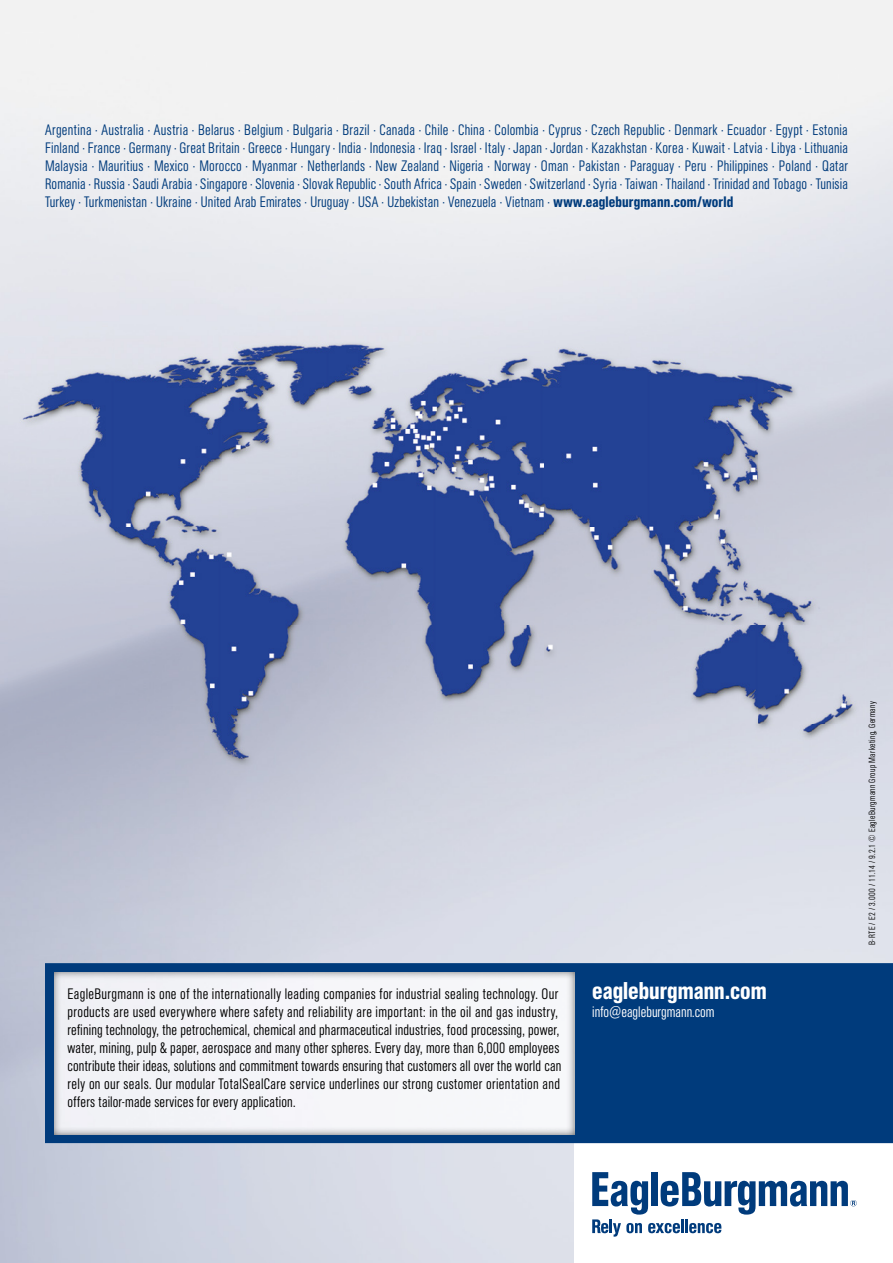
<style>
.page{position:relative;width:893px;height:1263px;background:#fff}
.page>*{position:absolute;margin:0;border:0;box-sizing:border-box;transform-origin:0 0}
.t1{font:500 condensed 24px "AG Book Pro";color:#fff}
.t2{font:300 condensed 15px/18px "AG Book Pro";letter-spacing:.01em;color:#003b7c;text-align:justify}
.t3{font:300 condensed 15px/18px "AG Book Pro";letter-spacing:.02em;color:#000}
.t4{font:300 condensed 15px "AG Book Pro";color:#fff}
.t5{font:300 condensed 9px "AG Book Pro";letter-spacing:.035em;color:#000}
.s1{font-weight:500}
</style>
<div class="page">
<img style="left:8px;top:331px;width:858px;height:443px">
<div style="left:45px;top:963px;width:848px;height:180px;background:#003b7c"></div>
<img style="left:54px;top:972px;width:520px;height:162px">
<svg style="left:592px;top:1172px;width:265px;height:65px"></svg>
<p class="t2" style="left:45px;top:121px;width:805px">Argentina · Australia · Austria · Belarus · Belgium · Bulgaria · Brazil · Canada · Chile · China · Colombia · Cyprus · Czech Republic · Denmark · Ecuador · Egypt · Estonia Finland · France · Germany · Great Britain · Greece · Hungary · India · Indonesia · Iraq · Israel · Italy · Japan · Jordan · Kazakhstan · Korea · Kuwait · Latvia · Libya · Lithuania Malaysia · Mauritius · Mexico · Morocco · Myanmar · Netherlands · New Zealand · Nigeria · Norway · Oman · Pakistan · Paraguay · Peru · Philippines · Poland · Qatar Romania · Russia · Saudi Arabia · Singapore · Slovenia · Slovak Republic · South Africa · Spain · Sweden · Switzerland · Syria · Taiwan · Thailand · Trinidad and Tobago · Tunisia Turkey · Turkmenistan · Ukraine · United Arab Emirates · Uruguay · USA · Uzbekistan · Venezuela · Vietnam · <span class="s1">www.eagleburgmann.com/world</span></p>
<p class="t3" style="left:68px;top:985px;width:495px">EagleBurgmann is one of the internationally leading companies for industrial sealing technology. Our products are used everywhere where safety and reliability are important: in the oil and gas industry, refining technology, the petrochemical, chemical and pharmaceutical industries, food processing, power, water, mining, pulp &amp; paper, aerospace and many other spheres. Every day, more than 6,000 employees contribute their ideas, solutions and commitment towards ensuring that customers all over the world can rely on our seals. Our modular TotalSealCare service underlines our strong customer orientation and offers tailor-made services for every application.</p>
<h1 class="t1" style="left:592px;top:975px;width:176px">eagleburgmann.com</h1>
<p class="t4" style="left:592px;top:1002px;width:124px">info@eagleburgmann.com</p>
<p class="t5" style="left:866px;top:945px;width:245px;rotate:-90deg">B-RTE / E2 / 3.000 / 11.14 / 9.2.1 © EagleBurgmann Group Marketing, Germany</p>
</div>
